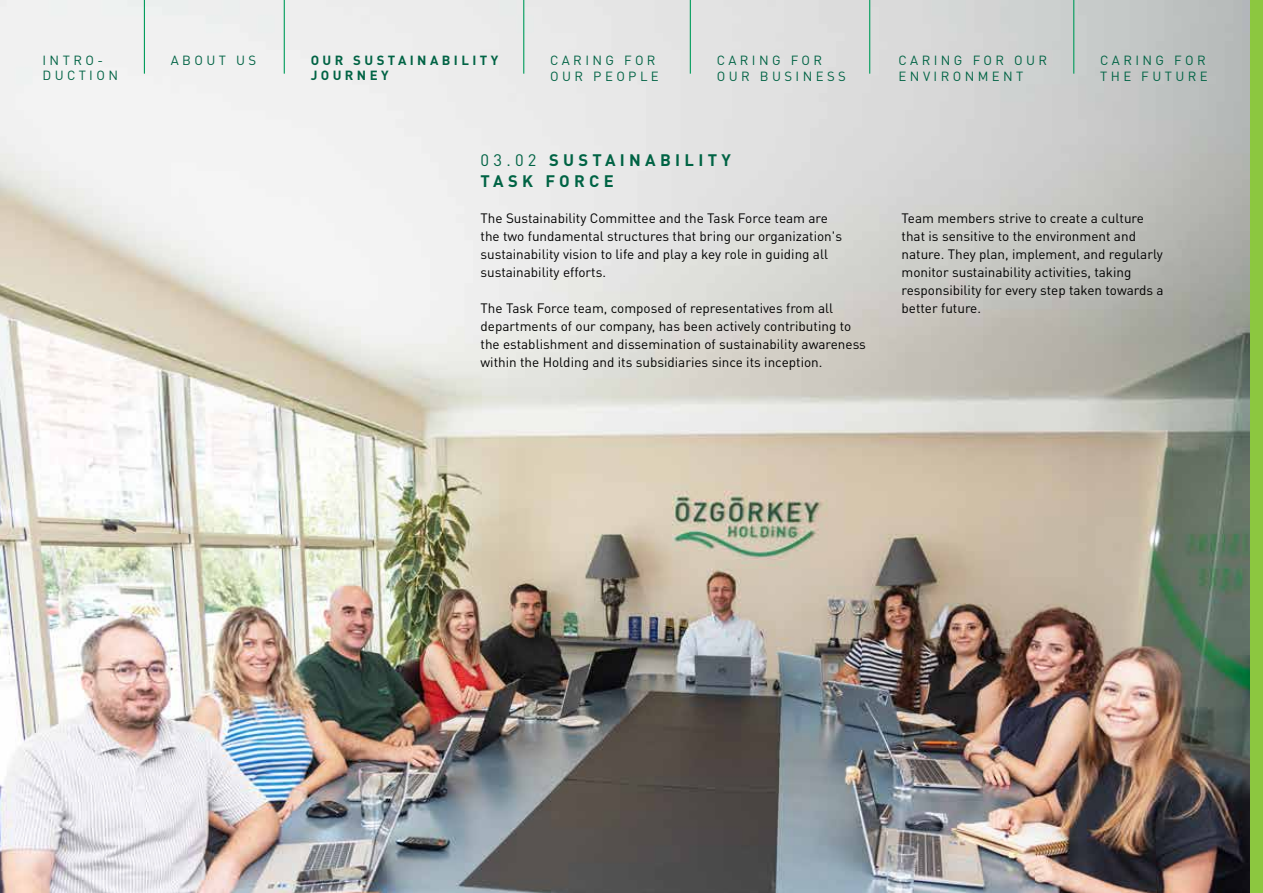
<style>
.page{position:relative;width:1263px;height:893px;background:#fff}
.page>*{position:absolute;margin:0;border:0;box-sizing:border-box;transform-origin:0 0}
.t1{font:700 16.5px/21.6px "DIN Pro";letter-spacing:.26em;color:#006344}
.t2{font:13.5px/18px "DIN Pro";color:#000}
.t3{font:13.2px/15.8px "DIN Pro";letter-spacing:.26em;color:#006344}
.t4{font:700 13.2px/15.8px "DIN Pro";letter-spacing:.26em;color:#006344}
.s1{font-weight:400}
</style>
<div class="page">
<img style="left:0;top:0;width:1251px;height:893px">
<div style="left:1251px;top:0;width:12px;height:893px;background:#8cc740"></div>
<hr style="left:144px;top:0;width:1px;height:74px;background:#009c5b">
<hr style="left:284px;top:0;width:1px;height:74px;background:#009c5b">
<hr style="left:523px;top:0;width:1px;height:74px;background:#009c5b">
<hr style="left:690px;top:0;width:1px;height:74px;background:#009c5b">
<hr style="left:869px;top:0;width:1px;height:74px;background:#009c5b">
<hr style="left:1073px;top:0;width:1px;height:74px;background:#009c5b">
<p class="t3" style="left:43px;top:51px;width:77px">INTRO-<br>DUCTION</p>
<p class="t3" style="left:171px;top:52px;width:87px">ABOUT US</p>
<p class="t4" style="left:311px;top:52px;width:189px">OUR SUSTAINABILITY<br>JOURNEY</p>
<p class="t3" style="left:550px;top:52px;width:110px">CARING FOR<br>OUR PEOPLE</p>
<p class="t3" style="left:717px;top:52px;width:131px">CARING FOR<br>OUR BUSINESS</p>
<p class="t3" style="left:899px;top:52px;width:150px">CARING FOR OUR<br>ENVIRONMENT</p>
<p class="t3" style="left:1100px;top:52px;width:109px">CARING FOR<br>THE FUTURE</p>
<p class="t1" style="left:480px;top:148px;width:252px"><span class="s1">03.02</span> SUSTAINABILITY<br>TASK FORCE</p>
<p class="t2" style="left:480px;top:209px;width:363px">The Sustainability Committee and the Task Force team are the two fundamental structures that bring our organization's sustainability vision to life and play a key role in guiding all sustainability efforts.</p>
<p class="t2" style="left:480px;top:299px;width:387px">The Task Force team, composed of representatives from all departments of our company, has been actively contributing to the establishment and dissemination of sustainability awareness within the Holding and its subsidiaries since its inception.</p>
<p class="t2" style="left:901px;top:208px;width:264px">Team members strive to create a culture that is sensitive to the environment and nature. They plan, implement, and regularly monitor sustainability activities, taking responsibility for every step taken towards a better future.</p>
</div>
